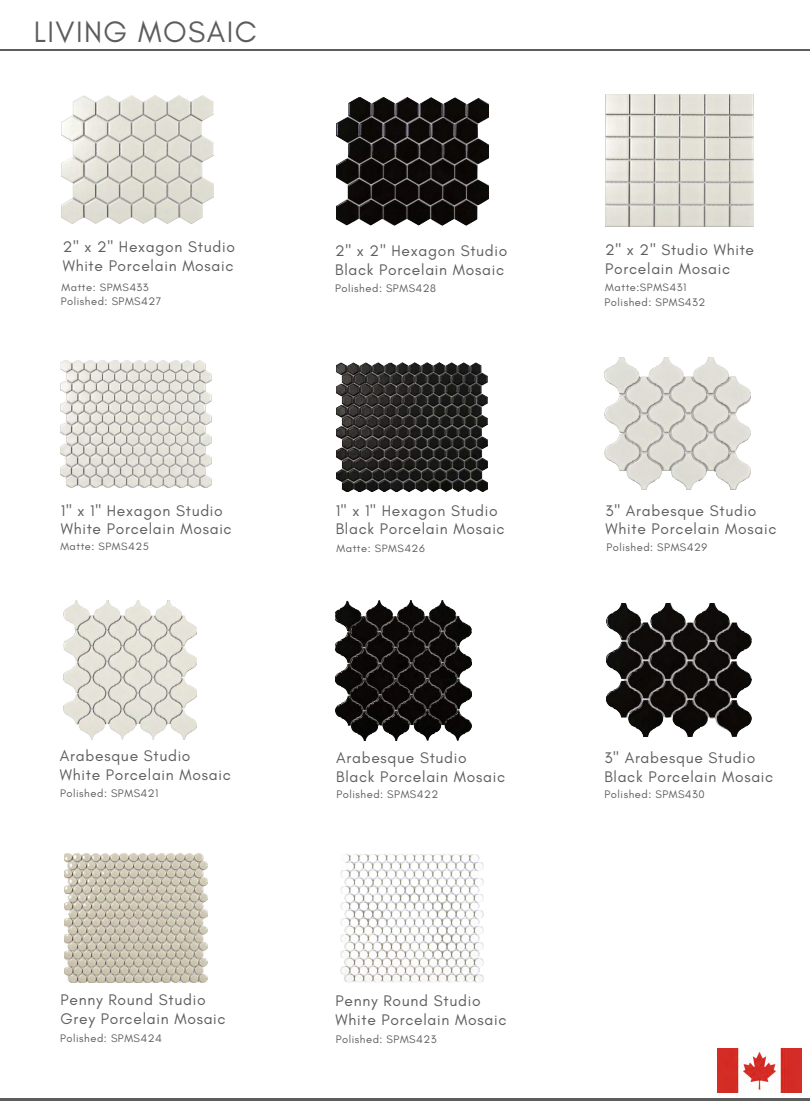
<style>
.page{position:relative;width:810px;height:1118px;background:#fff}
.page>*{position:absolute;margin:0;border:0;box-sizing:border-box;transform-origin:0 0}
.t1{font:30px "Glacial Indifference";letter-spacing:.045em;color:#5d5d5d}
.t2{font:15.62px/18.8px "Glacial Indifference";letter-spacing:.045em;color:#5d5d5d}
.t3{font:11.19px "Glacial Indifference";letter-spacing:.045em;color:#5d5d5d}
.t4{font:10.88px "Glacial Indifference";letter-spacing:.045em;color:#5d5d5d}
</style>
<div class="page">
<hr style="left:0;top:49px;width:810px;height:2px;background:#5d5d5d">
<hr style="left:0;top:1098px;width:810px;height:2px;background:#5d5d5d">
<img style="left:718px;top:1048px;width:83px;height:44px">
<img style="left:62px;top:96px;width:152px;height:128px">
<img style="left:336px;top:98px;width:152px;height:128px">
<img style="left:606px;top:95px;width:147px;height:131px">
<img style="left:61px;top:360px;width:151px;height:127px">
<img style="left:336px;top:362px;width:151px;height:129px">
<img style="left:604px;top:357px;width:147px;height:132px">
<img style="left:63px;top:600px;width:134px;height:139px">
<img style="left:336px;top:600px;width:136px;height:140px">
<img style="left:606px;top:603px;width:146px;height:133px">
<img style="left:64px;top:853px;width:144px;height:129px">
<img style="left:341px;top:854px;width:142px;height:129px">
<h1 class="t1" style="left:34px;top:15px;width:224px">LIVING MOSAIC</h1>
<p class="t2" style="left:63px;top:238px;width:174px">2" x 2" Hexagon Studio<br>White Porcelain Mosaic</p>
<p class="t4" style="left:62px;top:281px;width:89px">Matte: SPMS433</p>
<p class="t3" style="left:61px;top:295px;width:102px">Polished: SPMS427</p>
<p class="t2" style="left:61px;top:501px;width:172px">1" x 1" Hexagon Studio<br>White Porcelain Mosaic</p>
<p class="t4" style="left:60px;top:540px;width:90px">Matte: SPMS425</p>
<p class="t2" style="left:60px;top:746px;width:172px">Arabesque Studio<br>White Porcelain Mosaic</p>
<p class="t3" style="left:60px;top:786px;width:100px">Polished: SPMS421</p>
<p class="t2" style="left:61px;top:990px;width:167px">Penny Round Studio<br>Grey Porcelain Mosaic</p>
<p class="t3" style="left:60px;top:1031px;width:103px">Polished: SPMS424</p>
<p class="t2" style="left:335px;top:241px;width:174px">2" x 2" Hexagon Studio<br>Black Porcelain Mosaic</p>
<p class="t3" style="left:335px;top:282px;width:103px">Polished: SPMS428</p>
<p class="t2" style="left:336px;top:501px;width:171px">1" x 1" Hexagon Studio<br>Black Porcelain Mosaic</p>
<p class="t4" style="left:337px;top:541px;width:90px">Matte: SPMS426</p>
<p class="t2" style="left:336px;top:748px;width:171px">Arabesque Studio<br>Black Porcelain Mosaic</p>
<p class="t3" style="left:336px;top:788px;width:104px">Polished: SPMS422</p>
<p class="t2" style="left:336px;top:991px;width:172px">Penny Round Studio<br>White Porcelain Mosaic</p>
<p class="t3" style="left:336px;top:1032px;width:102px">Polished: SPMS423</p>
<p class="t2" style="left:605px;top:240px;width:150px">2" x 2" Studio White<br>Porcelain Mosaic</p>
<p class="t4" style="left:605px;top:281px;width:83px">Matte:SPMS431</p>
<p class="t3" style="left:605px;top:296px;width:102px">Polished: SPMS432</p>
<p class="t2" style="left:606px;top:501px;width:172px">3" Arabesque Studio<br>White Porcelain Mosaic</p>
<p class="t3" style="left:606px;top:541px;width:102px">Polished: SPMS429</p>
<p class="t2" style="left:604px;top:748px;width:171px">3" Arabesque Studio<br>Black Porcelain Mosaic</p>
<p class="t3" style="left:605px;top:788px;width:102px">Polished: SPMS430</p>
</div>
